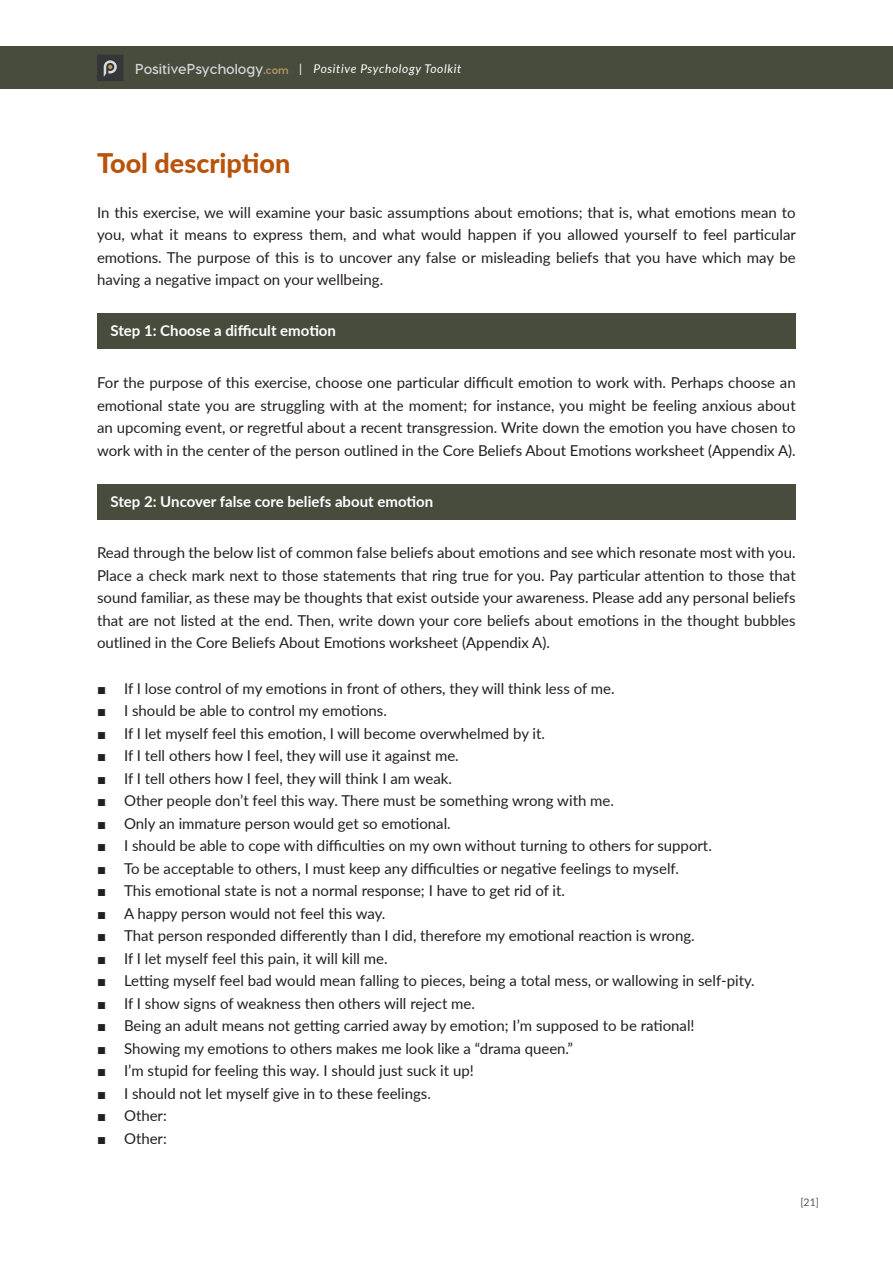
<style>
.page{position:relative;width:893px;height:1263px;background:#fff}
.page>*{position:absolute;margin:0;border:0;box-sizing:border-box;transform-origin:0 0}
.t1{font:800 27px "Lato";color:#b9530c}
.t2{font:15px/22.5px "Lato";color:#231f20;text-align:justify}
.t3{font:700 15px "Lato";color:#fff}
.t4{font:italic 12px "Lato";letter-spacing:.05em;color:#fff}
.t5{font:10.5px "Lato";color:#555}
.s1{font-family:"Visby CF";font-weight:700;font-style:normal;font-size:14.4px;color:#d6d7d9}
.s2{font-family:"Visby CF";font-weight:800;font-style:normal;font-size:10.8px;color:#ae9264}
.s3{font-style:normal}
.s4{font-family:"Arial"}
</style>
<div class="page">
<div style="left:0;top:46px;width:893px;height:43px;background:#484c3d"></div>
<div style="left:97px;top:55px;width:27px;height:26px;background:#353637"></div>
<svg style="left:104px;top:60px;width:13px;height:17px"></svg>
<div style="left:97px;top:314px;width:698px;height:35px;background:#484c3d"></div>
<div style="left:97px;top:484px;width:698px;height:35px;background:#484c3d"></div>
<p class="t4" style="left:135px;top:60px;width:328px"><span class="s1">PositivePsychology</span><span class="s2">.com</span> <span class="s3">|</span> Positive Psychology Toolkit</p>
<h1 class="t1" style="left:97px;top:143px;width:195px">Tool description</h1>
<p class="t2" style="left:97px;top:200px;width:700px">In this exercise, we will examine your basic assumptions about emotions; that is, what emotions mean to you, what it means to express them, and what would happen if you allowed yourself to feel particular emotions. The purpose of this is to uncover any false or misleading beliefs that you have which may be having a negative impact on your wellbeing.</p>
<p class="t3" style="left:111px;top:320px;width:227px">Step 1: Choose a difficult emotion</p>
<p class="t2" style="left:97px;top:371px;width:700px">For the purpose of this exercise, choose one particular difficult emotion to work with. Perhaps choose an emotional state you are struggling with at the moment; for instance, you might be feeling anxious about an upcoming event, or regretful about a recent transgression. Write down the emotion you have chosen to work with in the center of the person outlined in the Core Beliefs About Emotions worksheet (Appendix A).</p>
<p class="t3" style="left:111px;top:490px;width:324px">Step 2: Uncover false core beliefs about emotion</p>
<p class="t2" style="left:97px;top:541px;width:700px">Read through the below list of common false beliefs about emotions and see which resonate most with you.<br>Place a check mark next to those statements that ring true for you. Pay particular attention to those that sound familiar, as these may be thoughts that exist outside your awareness. Please add any personal beliefs that are not listed at the end. Then, write down your core beliefs about emotions in the thought bubbles outlined in the Core Beliefs About Emotions worksheet (Appendix A).</p>
<p class="t2" style="left:97px;top:676px;width:519px"><span class="s4">■</span> If I lose control of my emotions in front of others, they will think less of me.</p>
<p class="t2" style="left:97px;top:699px;width:291px"><span class="s4">■</span> I should be able to control my emotions.</p>
<p class="t2" style="left:97px;top:721px;width:450px"><span class="s4">■</span> If I let myself feel this emotion, I will become overwhelmed by it.</p>
<p class="t2" style="left:97px;top:744px;width:363px"><span class="s4">■</span> If I tell others how I feel, they will use it against me.</p>
<p class="t2" style="left:97px;top:766px;width:356px"><span class="s4">■</span> If I tell others how I feel, they will think I am weak.</p>
<p class="t2" style="left:97px;top:789px;width:518px"><span class="s4">■</span> Other people don’t feel this way. There must be something wrong with me.</p>
<p class="t2" style="left:97px;top:811px;width:355px"><span class="s4">■</span> Only an immature person would get so emotional.</p>
<p class="t2" style="left:97px;top:834px;width:616px"><span class="s4">■</span> I should be able to cope with difficulties on my own without turning to others for support.</p>
<p class="t2" style="left:97px;top:856px;width:583px"><span class="s4">■</span> To be acceptable to others, I must keep any difficulties or negative feelings to myself.</p>
<p class="t2" style="left:97px;top:879px;width:470px"><span class="s4">■</span> This emotional state is not a normal response; I have to get rid of it.</p>
<p class="t2" style="left:97px;top:901px;width:290px"><span class="s4">■</span> A happy person would not feel this way.</p>
<p class="t2" style="left:97px;top:924px;width:599px"><span class="s4">■</span> That person responded differently than I did, therefore my emotional reaction is wrong.</p>
<p class="t2" style="left:97px;top:946px;width:292px"><span class="s4">■</span> If I let myself feel this pain, it will kill me.</p>
<p class="t2" style="left:97px;top:969px;width:659px"><span class="s4">■</span> Letting myself feel bad would mean falling to pieces, being a total mess, or wallowing in self-pity.</p>
<p class="t2" style="left:97px;top:991px;width:380px"><span class="s4">■</span> If I show signs of weakness then others will reject me.</p>
<p class="t2" style="left:97px;top:1014px;width:599px"><span class="s4">■</span> Being an adult means not getting carried away by emotion; I’m supposed to be rational!</p>
<p class="t2" style="left:97px;top:1036px;width:478px"><span class="s4">■</span> Showing my emotions to others makes me look like a “drama queen.”</p>
<p class="t2" style="left:97px;top:1059px;width:378px"><span class="s4">■</span> I’m stupid for feeling this way. I should just suck it up!</p>
<p class="t2" style="left:97px;top:1081px;width:335px"><span class="s4">■</span> I should not let myself give in to these feelings.</p>
<p class="t2" style="left:97px;top:1104px;width:71px"><span class="s4">■</span> Other:</p>
<p class="t2" style="left:97px;top:1126px;width:71px"><span class="s4">■</span> Other:</p>
<p class="t5" style="left:800px;top:1195px;width:20px">[21]</p>
</div>
